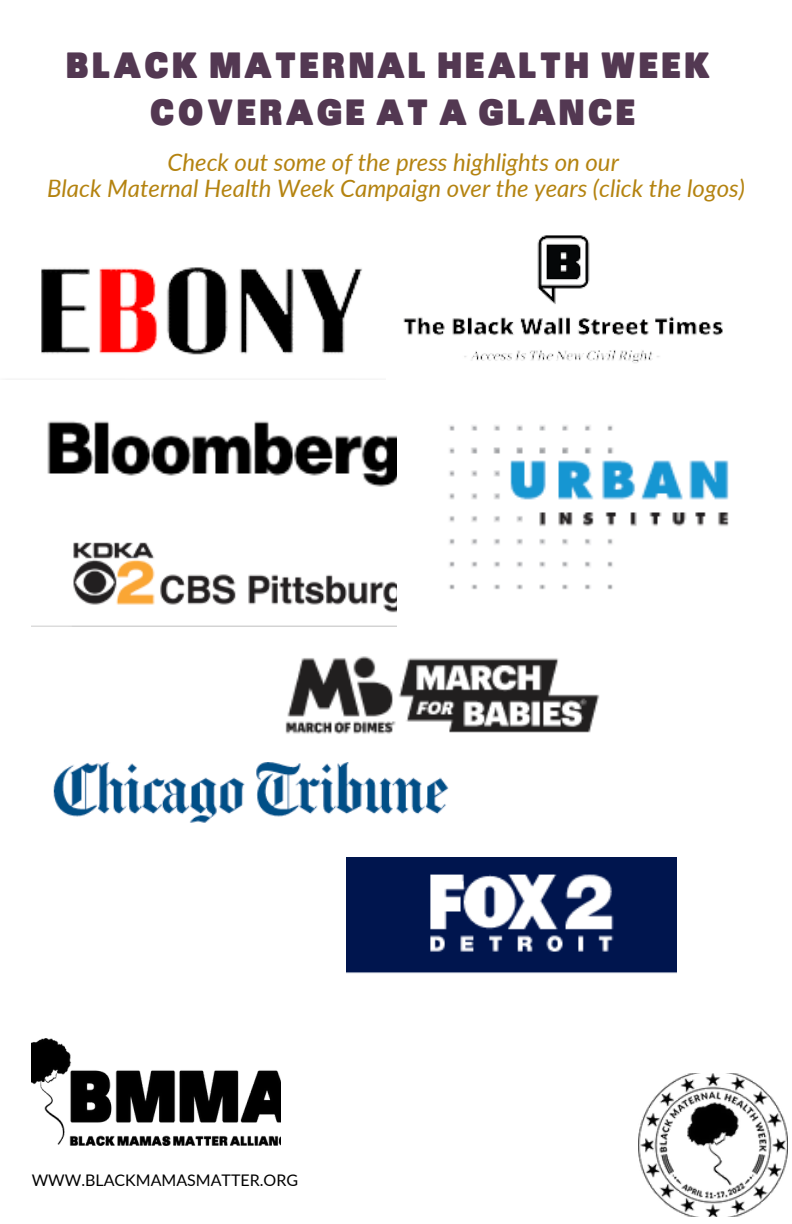
<style>
.page{position:relative;width:792px;height:1224px;background:#fff}
.page>*{position:absolute;margin:0;border:0;box-sizing:border-box;transform-origin:0 0}
.t1{font:900 35.4px "Sans";letter-spacing:.085em;color:#533852}
.t2{font:italic 24px "Lato";color:#b48310}
.t3{font:16px "Lato";color:#000}
</style>
<div class="page">
<img style="left:47px;top:421px;width:350px;height:66px">
<img style="left:32px;top:542px;width:365px;height:84px">
<img style="left:53px;top:762px;width:396px;height:61px">
<img style="left:346px;top:858px;width:330px;height:115px">
<img style="left:449px;top:425px;width:280px;height:165px">
<img style="left:285px;top:656px;width:315px;height:78px">
<img style="left:403px;top:235px;width:320px;height:128px">
<img style="left:41px;top:267px;width:321px;height:88px">
<img style="left:639px;top:1074px;width:148px;height:142px">
<img style="left:32px;top:1039px;width:249px;height:106px">
<p class="t1" style="left:66px;top:42px;width:646px">BLACK MATERNAL HEALTH WEEK</p>
<p class="t1" style="left:150px;top:89px;width:487px">COVERAGE AT A GLANCE</p>
<p class="t2" style="left:168px;top:148px;width:453px">Check out some of the press highlights on our</p>
<p class="t2" style="left:47px;top:173px;width:699px">Black Maternal Health Week Campaign over the years (click the logos)</p>
<p class="t3" style="left:32px;top:1171px;width:268px">WWW.BLACKMAMASMATTER.ORG</p>
</div>
